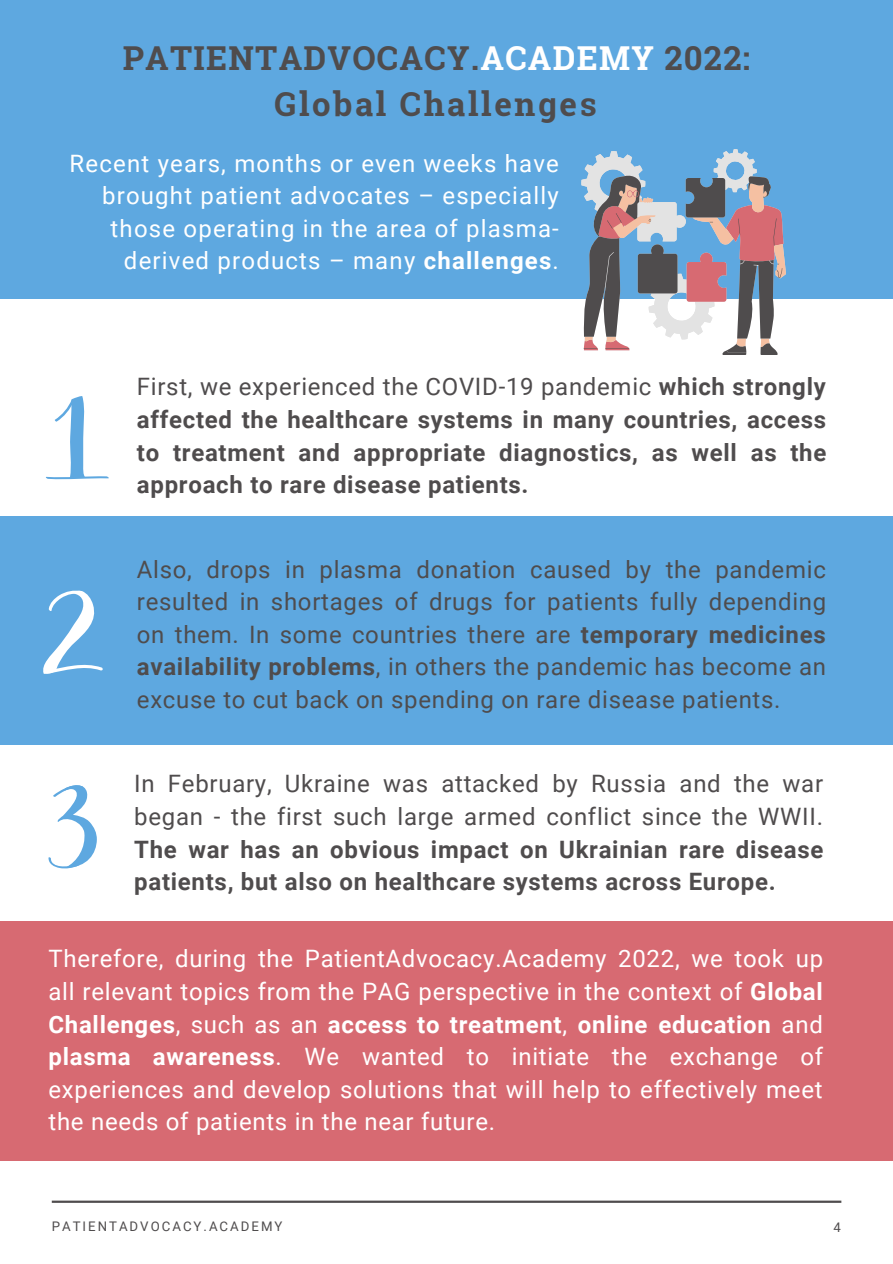
<style>
.page{position:relative;width:893px;height:1264px;background:#fff}
.page>*{position:absolute;margin:0;border:0;box-sizing:border-box;transform-origin:0 0}
.t1{font:700 33px/46px "Roboto Slab";letter-spacing:.04em;color:#4f4c4d;text-align:center}
.t2{font:24px/32.5px "Roboto";letter-spacing:.05em;color:#fff;text-align:right}
.t3{font:24px/32.5px "Roboto";letter-spacing:.03em;color:#4f4c4d;text-align:justify}
.t4{font:700 24px/32.5px "Roboto";letter-spacing:.03em;color:#4f4c4d;text-align:justify}
.t5{font:13.2px "Roboto";letter-spacing:.15em;color:#4f4c4d}
.s1{color:#fff}
.s2{font-weight:700}
.s3{font-weight:400}
</style>
<div class="page">
<hr style="left:52px;top:1200px;width:789px;height:2px;background:#4f4c4d">
<div style="left:0;top:0;width:892px;height:298px;background:#5ea8e0"></div>
<svg style="left:581px;top:149px;width:204px;height:206px"></svg>
<svg style="left:46px;top:396px;width:63px;height:83px"></svg>
<div style="left:0;top:517px;width:892px;height:228px;background:#5ea8e0"></div>
<svg style="left:43px;top:590px;width:60px;height:84px"></svg>
<svg style="left:48px;top:785px;width:49px;height:83px"></svg>
<div style="left:0;top:920px;width:892px;height:240px;background:#d76a72"></div>
<h1 class="t1" style="left:123px;top:34px;width:629px">PATIENTADVOCACY.<span class="s1">ACADEMY</span> 2022:<br>Global Challenges</h1>
<p class="t2" style="left:70px;top:147px;width:491px">Recent years, months or even weeks have brought patient advocates – especially those operating in the area of plasma&shy;derived products – many <span class="s2">challenges</span>.</p>
<p class="t4" style="left:137px;top:371px;width:690px"><span class="s3">First, we experienced the COVID-19 pandemic</span> which strongly affected the healthcare systems in many countries, access to treatment and appropriate diagnostics, as well as the approach to rare disease patients.</p>
<p class="t3" style="left:137px;top:553px;width:691px">Also, drops in plasma donation caused by the pandemic resulted in shortages of drugs for patients fully depending on them. In some countries there are <span class="s2">temporary medicines availability problems</span>, in others the pandemic has become an excuse to cut back on spending on rare disease patients.</p>
<p class="t3" style="left:134px;top:767px;width:690px">In February, Ukraine was attacked by Russia and the war began - the first such large armed conflict since the WWII.</p>
<p class="t4" style="left:134px;top:833px;width:690px">The war has an obvious impact on Ukrainian rare disease patients, but also on healthcare systems across Europe.</p>
<p class="t2" style="left:48px;top:942px;width:776px;text-align:justify">Therefore, during the PatientAdvocacy.Academy 2022, we took up all relevant topics from the PAG perspective in the context of <span class="s2">Global Challenges</span>, such as an <span class="s2">access to treatment</span>, <span class="s2">online education</span> and <span class="s2">plasma awareness</span>. We wanted to initiate the exchange of experiences and develop solutions that will help to effectively meet the needs of patients in the near future.</p>
<p class="t5" style="left:52px;top:1218px;width:232px">PATIENTADVOCACY.ACADEMY</p>
<p class="t5" style="left:833px;top:1219px;width:9px">4</p>
</div>
